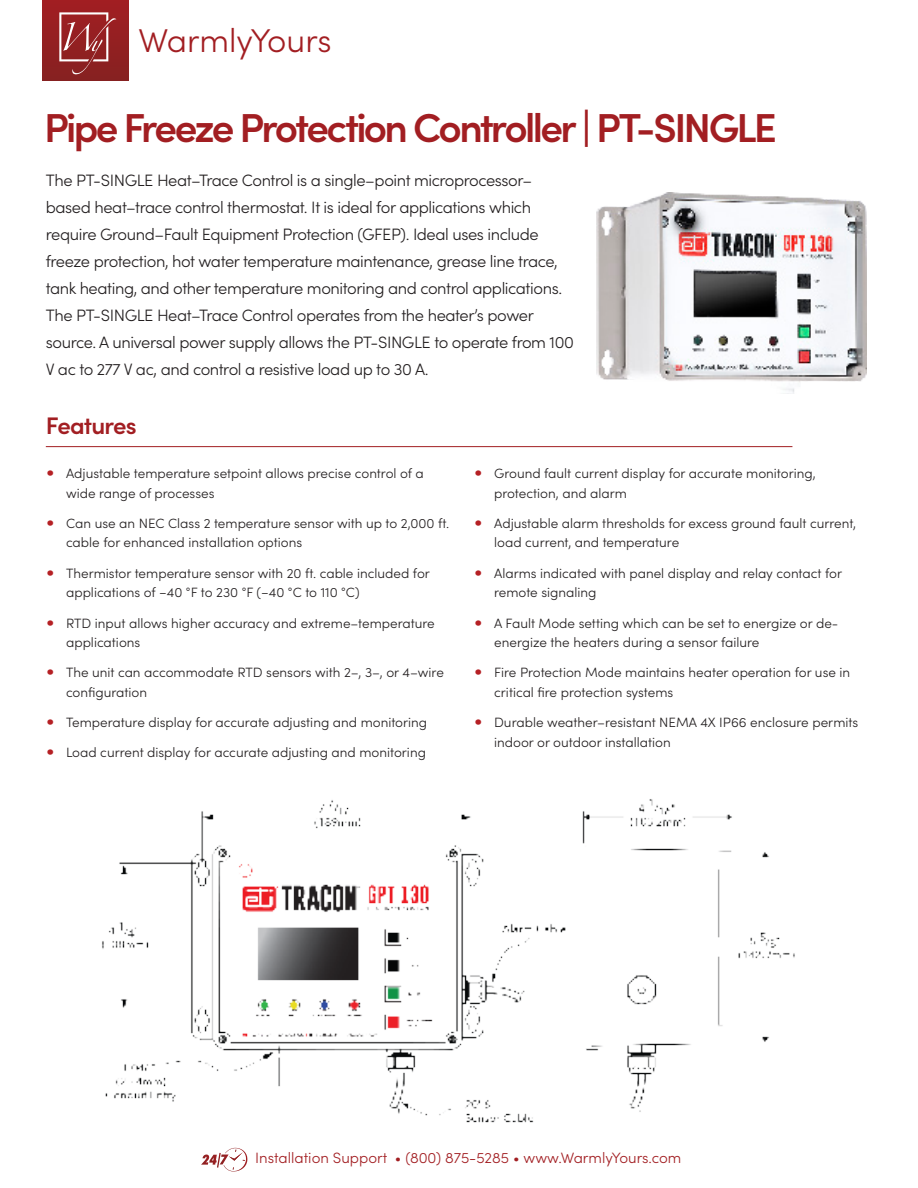
<style>
.page{position:relative;width:918px;height:1188px;background:#fff}
.page>*{position:absolute;margin:0;border:0;box-sizing:border-box;transform-origin:0 0}
.t1{font:600 40.5px "Sofia Pro";letter-spacing:-.07em;color:#a21e22}
.t2{font:300 33px "Sofia Pro";color:#a21e22}
.t3{font:600 24px "Sofia Pro";letter-spacing:-.035em;color:#a21e22}
.Bullet_Style{font:300 16.5px/27px "Sofia Pro";letter-spacing:-.025em;color:#231f20}
.t4{font:300 15px "Sofia Pro";color:#a21e22}
.t5{font:300 13.5px/19.5px "Sofia Pro";color:#231f20}
.s1{font-size:21px;color:#b52024}
</style>
<div class="page">
<div style="left:43px;top:0;width:86px;height:80px;background:linear-gradient(to bottom,#a21e22,#872121)"></div>
<svg style="left:59px;top:12px;width:57px;height:62px;background:#a54647"></svg>
<hr style="left:46px;top:446px;width:746px;height:1px;background:#a21e22">
<img style="left:596px;top:193px;width:270px;height:201px">
<img style="left:102px;top:799px;width:693px;height:349px">
<svg style="left:201px;top:1148px;width:47px;height:24px"></svg>
<p class="t2" style="left:138px;top:17px;width:195px">WarmlyYours</p>
<p class="t1" style="left:44px;top:97px;width:734px">Pipe Freeze Protection Controller | PT-SINGLE</p>
<p class="Bullet_Style" style="left:46px;top:166px;width:530px">The PT-SINGLE Heat–Trace Control is a single–point microprocessor– based heat–trace control thermostat. It is ideal for applications which require Ground–Fault Equipment Protection (GFEP). Ideal uses include freeze protection, hot water temperature maintenance, grease line trace, tank heating, and other temperature monitoring and control applications.<br>The PT-SINGLE Heat–Trace Control operates from the heater’s power source. A universal power supply allows the PT-SINGLE to operate from 100<br>V ac to 277 V ac, and control a resistive load up to 30 A.</p>
<p class="t3" style="left:46px;top:407px;width:92px">Features</p>
<p class="t5" style="left:66px;top:463px;width:359px;text-indent:-20px"><span class="s1">•</span> Adjustable temperature setpoint allows precise control of a wide range of processes</p>
<p class="t5" style="left:66px;top:513px;width:385px;text-indent:-20px"><span class="s1">•</span> Can use an NEC Class 2 temperature sensor with up to 2,000 ft. cable for enhanced installation options</p>
<p class="t5" style="left:66px;top:562px;width:365px;text-indent:-20px"><span class="s1">•</span> Thermistor temperature sensor with 20 ft. cable included for applications of −40 °F to 230 °F (−40 °C to 110 °C)</p>
<p class="t5" style="left:66px;top:612px;width:370px;text-indent:-20px"><span class="s1">•</span> RTD input allows higher accuracy and extreme–temperature applications</p>
<p class="t5" style="left:66px;top:662px;width:379px;text-indent:-20px"><span class="s1">•</span> The unit can accommodate RTD sensors with 2–, 3–, or 4–wire configuration</p>
<p class="t5" style="left:46px;top:712px;width:383px"><span class="s1">•</span> Temperature display for accurate adjusting and monitoring</p>
<p class="t5" style="left:46px;top:742px;width:382px"><span class="s1">•</span> Load current display for accurate adjusting and monitoring</p>
<p class="t5" style="left:494px;top:463px;width:323px;text-indent:-20px"><span class="s1">•</span> Ground fault current display for accurate monitoring, protection, and alarm</p>
<p class="t5" style="left:494px;top:513px;width:363px;text-indent:-20px"><span class="s1">•</span> Adjustable alarm thresholds for excess ground fault current, load current, and temperature</p>
<p class="t5" style="left:494px;top:562px;width:349px;text-indent:-20px"><span class="s1">•</span> Alarms indicated with panel display and relay contact for remote signaling</p>
<p class="t5" style="left:494px;top:612px;width:346px;text-indent:-20px"><span class="s1">•</span> A Fault Mode setting which can be set to energize or de&shy;energize the heaters during a sensor failure</p>
<p class="t5" style="left:494px;top:662px;width:358px;text-indent:-20px"><span class="s1">•</span> Fire Protection Mode maintains heater operation for use in critical fire protection systems</p>
<p class="t5" style="left:494px;top:712px;width:366px;text-indent:-20px"><span class="s1">•</span> Durable weather–resistant NEMA 4X IP66 enclosure permits indoor or outdoor installation</p>
<p class="t4" style="left:255px;top:1147px;width:428px">Installation Support • (800) 875-5285 • www.WarmlyYours.com</p>
</div>
